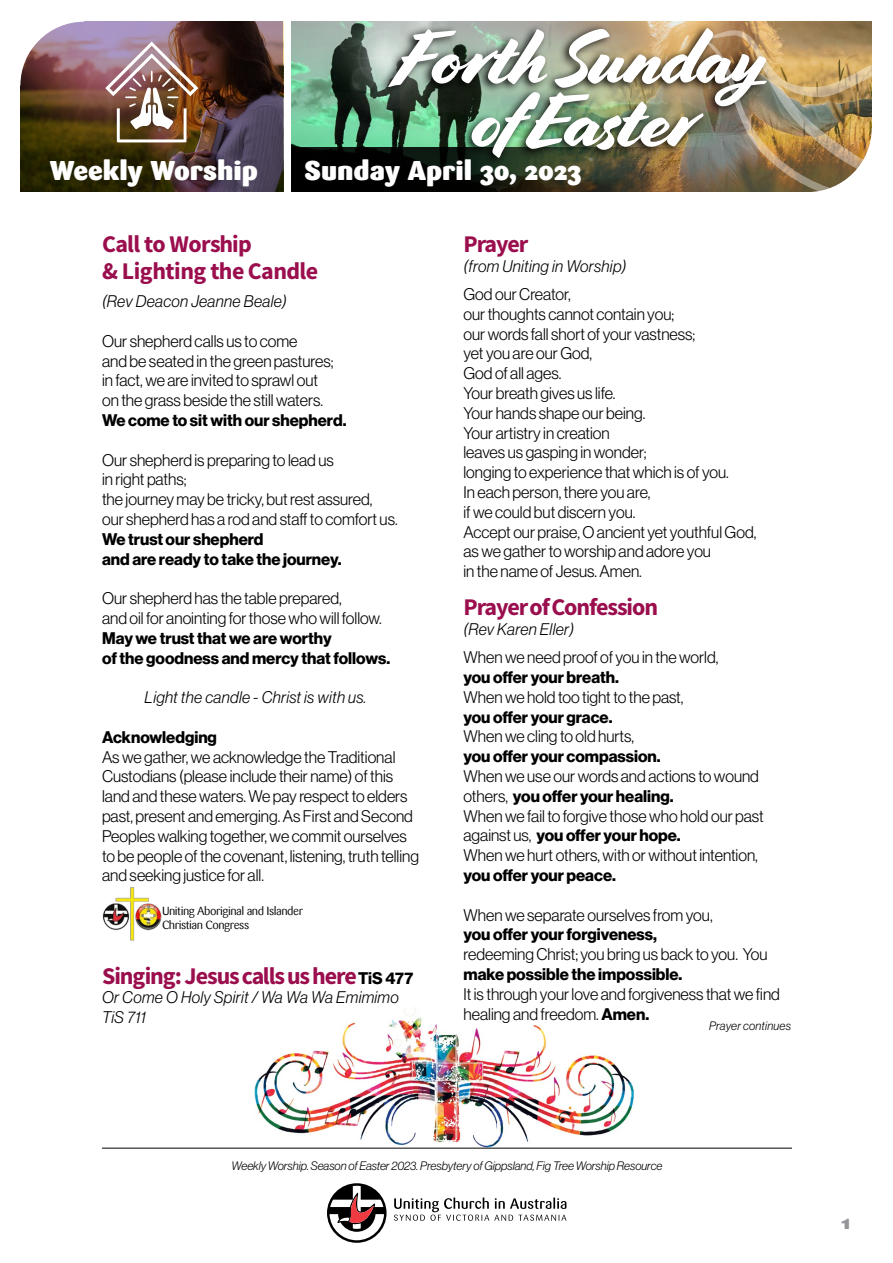
<style>
.page{position:relative;width:893px;height:1263px;background:#fff}
.page>*{position:absolute;margin:0;border:0;box-sizing:border-box;transform-origin:0 0}
.t1{font:76.5px/63px "Cortado";letter-spacing:-.01em;color:#fff;text-align:center}
.t2{font:900 27px "Sari";color:#fff}
.t3{font:24px "Source Sans Variable";letter-spacing:-.045em;color:#9b0e4e}
.t4{font:24px/27px "Source Sans Variable";letter-spacing:-.02em;color:#9b0e4e}
.t5{font:900 19.5px "Sari";color:#939598}
.t6{font:16.5px/19.8px "N Haas Grotesk DS Pro 45 Lt";color:#000}
.t7{font:16.5px/19.8px "N Haas Grotesk DS Pro 75 Bd";color:#000}
.t8{font:16.5px/19.8px "N Haas Grotesk DS Pro 46 Lt It";letter-spacing:.02em;color:#000}
.t9{font:12px "N Haas Grotesk DS Pro 46 Lt It";color:#000}
.t10{font:12px "N Haas Grotesk DS Pro 46 Lt It";letter-spacing:.02em;color:#000}
.t11{font:11.7px/14.1px "Sari";letter-spacing:-.04em;color:#000}
.s1{font-family:"N Haas Grotesk DS Pro 75 Bd";font-size:16.5px;color:#000}
.s2{font-family:"N Haas Grotesk DS Pro 45 Lt"}
.s3{font-family:"N Haas Grotesk DS Pro 75 Bd"}
</style>
<div class="page">
<svg style="left:394px;top:1197px;width:172px;height:24px"></svg>
<svg style="left:327px;top:1183px;width:60px;height:60px"></svg>
<hr style="left:102px;top:1148px;width:690px;height:1px;background:#000">
<img style="left:292px;top:21px;width:407px;height:127px">
<img style="left:20px;top:21px;width:263px;height:171px">
<img style="left:105px;top:42px;width:93px;height:100px">
<svg style="left:20px;top:21px;width:64px;height:64px"></svg>
<svg style="left:292px;top:148px;width:407px;height:44px;background:#201d12"></svg>
<div style="left:377px;top:23px;width:394px;height:145px;background:#000;opacity:.91"></div>
<img style="left:699px;top:21px;width:173px;height:171px">
<img style="left:248px;top:1008px;width:394px;height:141px">
<img style="left:102px;top:887px;width:60px;height:54px">
<h1 class="t1" style="left:396px;top:28px;width:374px">Forth Sunday of Easter</h1>
<h2 class="t2" style="left:50px;top:154px;width:210px">Weekly Worship</h2>
<h2 class="t2" style="left:304px;top:154px;width:278px">Sunday April 30, 2023</h2>
<h3 class="t4" style="left:102px;top:231px;width:218px">Call to Worship<br>&amp; Lighting the Candle</h3>
<p class="t8" style="left:102px;top:291px;width:186px">(Rev Deacon Jeanne Beale)</p>
<p class="t6" style="left:102px;top:331px;width:233px">Our shepherd calls us to come<br>and be seated in the green pastures; in fact, we are invited to sprawl out on the grass beside the still waters.</p>
<p class="t7" style="left:102px;top:411px;width:246px">We come to sit with our shepherd.</p>
<p class="t6" style="left:102px;top:450px;width:297px">Our shepherd is preparing to lead us<br>in right paths;<br>the journey may be tricky, but rest assured, our shepherd has a rod and staff to comfort us.</p>
<p class="t7" style="left:102px;top:529px;width:241px">We trust our shepherd<br>and are ready to take the journey.</p>
<p class="t6" style="left:102px;top:588px;width:281px">Our shepherd has the table prepared,<br>and oil for anointing for those who will follow.</p>
<p class="t7" style="left:102px;top:628px;width:290px">May we trust that we are worthy<br>of the goodness and mercy that follows.</p>
<p class="t8" style="left:145px;top:687px;width:223px">Light the candle - Christ is with us.</p>
<p class="t7" style="left:102px;top:727px;width:116px">Acknowledging</p>
<p class="t6" style="left:102px;top:747px;width:318px">As we gather, we acknowledge the Traditional Custodians (please include their name) of this land and these waters. We pay respect to elders past, present and emerging. As First and Second Peoples walking together, we commit ourselves to be people of the covenant, listening, truth telling and seeking justice for all.</p>
<p class="t11" style="left:162px;top:904px;width:143px">Uniting Aboriginal and Islander<br>Christian Congress</p>
<h3 class="t3" style="left:102px;top:961px;width:313px">Singing: Jesus calls us here<span class="s1">TiS 477</span></h3>
<p class="t8" style="left:102px;top:988px;width:298px">Or Come O Holy Spirit / Wa Wa Wa Emimimo<br>TiS 711</p>
<h3 class="t3" style="left:463px;top:229px;width:66px">Prayer</h3>
<p class="t8" style="left:463px;top:256px;width:164px">(from Uniting in Worship)</p>
<p class="t6" style="left:463px;top:284px;width:294px">God our Creator,<br>our thoughts cannot contain you;<br>our words fall short of your vastness;<br>yet you are our God,<br>God of all ages.<br>Your breath gives us life.<br>Your hands shape our being.<br>Your artistry in creation<br>leaves us gasping in wonder;<br>longing to experience that which is of you.<br>In each person, there you are,<br>if we could but discern you.<br>Accept our praise, O ancient yet youthful God, as we gather to worship and adore you<br>in the name of Jesus. Amen.</p>
<h3 class="t3" style="left:463px;top:592px;width:196px">Prayer of Confession</h3>
<p class="t8" style="left:463px;top:619px;width:112px">(Rev Karen Eller)</p>
<p class="t6" style="left:463px;top:647px;width:256px">When we need proof of you in the world,</p>
<p class="t7" style="left:463px;top:667px;width:157px">you offer your breath.</p>
<p class="t6" style="left:463px;top:687px;width:222px">When we hold too tight to the past,</p>
<p class="t7" style="left:463px;top:707px;width:150px">you offer your grace.</p>
<p class="t6" style="left:463px;top:727px;width:172px">When we cling to old hurts,</p>
<p class="t7" style="left:463px;top:747px;width:199px">you offer your compassion.</p>
<p class="t6" style="left:463px;top:766px;width:297px">When we use our words and actions to wound</p>
<p class="t7" style="left:463px;top:786px;width:212px"><span class="s2">others,</span> you offer your healing.</p>
<p class="t6" style="left:463px;top:806px;width:302px">When we fail to forgive those who hold our past</p>
<p class="t7" style="left:463px;top:826px;width:219px"><span class="s2">against us,</span> you offer your hope.</p>
<p class="t6" style="left:463px;top:845px;width:296px">When we hurt others, with or without intention,</p>
<p class="t7" style="left:463px;top:865px;width:154px">you offer your peace.</p>
<p class="t6" style="left:463px;top:905px;width:251px">When we separate ourselves from you,</p>
<p class="t7" style="left:463px;top:925px;width:195px">you offer your forgiveness,</p>
<p class="t6" style="left:463px;top:944px;width:306px">redeeming Christ; you bring us back to you. You</p>
<p class="t7" style="left:463px;top:964px;width:220px">make possible the impossible.</p>
<p class="t6" style="left:463px;top:984px;width:318px">It is through your love and forgiveness that we find healing and freedom.<span class="s3">Amen.</span></p>
<p class="t10" style="left:709px;top:1019px;width:83px">Prayer continues</p>
<p class="t9" style="left:232px;top:1159px;width:432px">Weekly Worship. Season of Easter 2023. Presbytery of Gippsland, Fig Tree Worship Resource</p>
<p class="t5" style="left:842px;top:1210px;width:10px">1</p>
</div>
